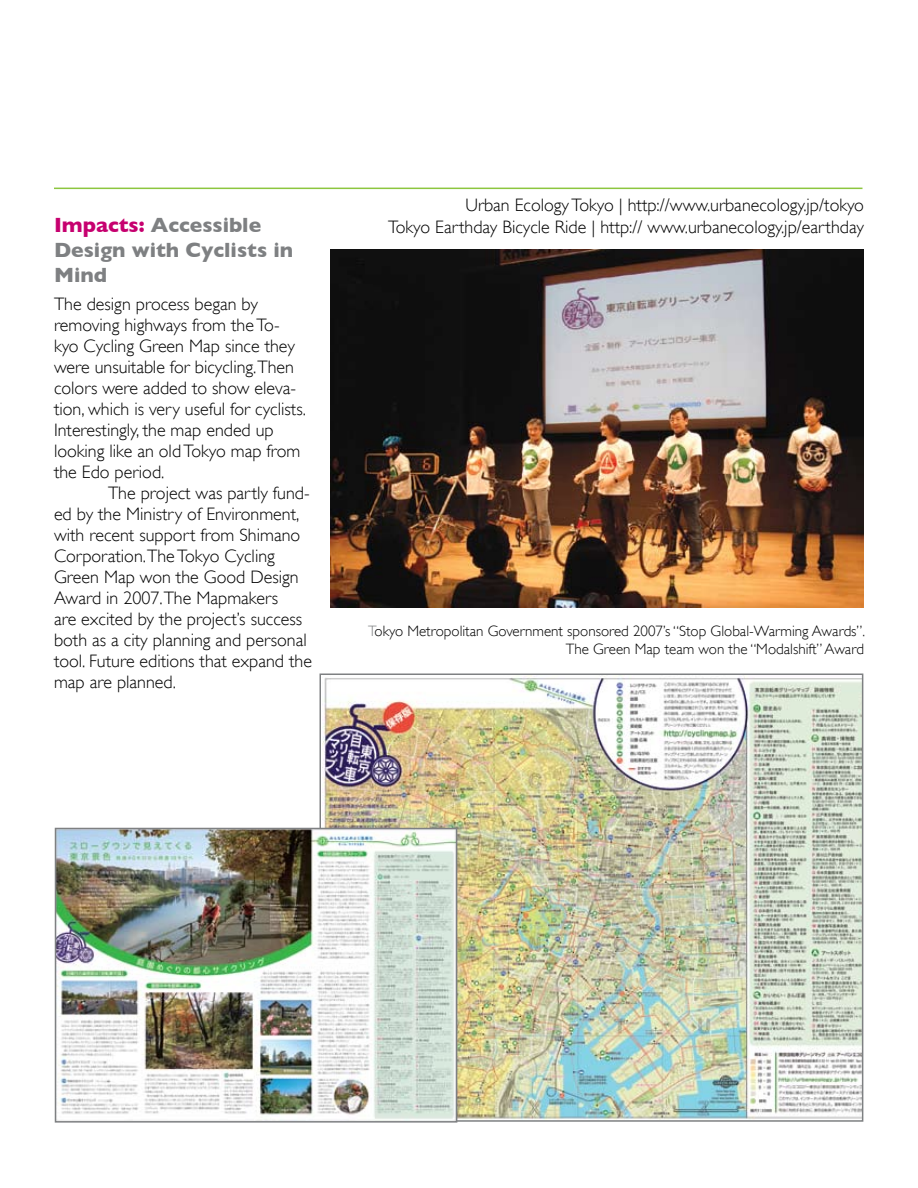
<style>
.page{position:relative;width:918px;height:1188px;background:#fff}
.page>*{position:absolute;margin:0;border:0;box-sizing:border-box;transform-origin:0 0}
.t1{font:700 21px/25.2px "Gill Sans";color:#7e8082}
.t2{font:300 18px/21px "Gill Sans";color:#000}
.t3{font:300 15px/18px "Gill Sans";color:#000;text-align:right}
.s1{color:#c6006f}
.s2{color:#7e8082}
</style>
<div class="page">
<hr style="left:54px;top:188px;width:808px;height:1px;background:#8cc63f">
<img style="left:323px;top:677px;width:537px;height:442px">
<img style="left:58px;top:831px;width:396px;height:289px">
<div style="left:55px;top:828px;width:402px;height:295px;border:2px solid #7e8082"></div>
<img style="left:330px;top:250px;width:534px;height:358px">
<p class="t2" style="left:465px;top:195px;width:400px">Urban Ecology Tokyo | http://www.urbanecology.jp/tokyo</p>
<p class="t1" style="left:54px;top:212px;width:209px"><span class="s1">Impacts:</span> Accessible</p>
<p class="t2" style="left:388px;top:216px;width:477px">Tokyo Earthday Bicycle Ride | http:// www.urbanecology.jp/earthday</p>
<p class="t1" style="left:54px;top:237px;width:241px">Design with Cyclists in<br>Mind</p>
<p class="t2" style="left:54px;top:293px;width:253px">The design process began by removing highways from the To&shy;kyo Cycling Green Map since they were unsuitable for bicycling.Then colors were added to show eleva&shy;tion, which is very useful for cyclists.<br>Interestingly, the map ended up looking like an old Tokyo map from the Edo period.</p>
<p class="t2" style="left:54px;top:483px;width:259px;text-indent:54px">The project was partly fund&shy;ed by the Ministry of Environment, with recent support from Shimano<br>Corporation.The Tokyo Cycling<br>Green Map won the Good Design<br>Award in 2007.The Mapmakers<br>are excited by the project’s success both as a city planning and personal tool. Future editions that expand the map are planned.</p>
<p class="t3" style="left:368px;top:622px;width:499px"><span class="s2">T</span>okyo Metropolitan Government sponsored 2007’s “Stop Global-Warming Awards”.<br>The Green Map team won the “Modalshift” Award</p>
</div>
